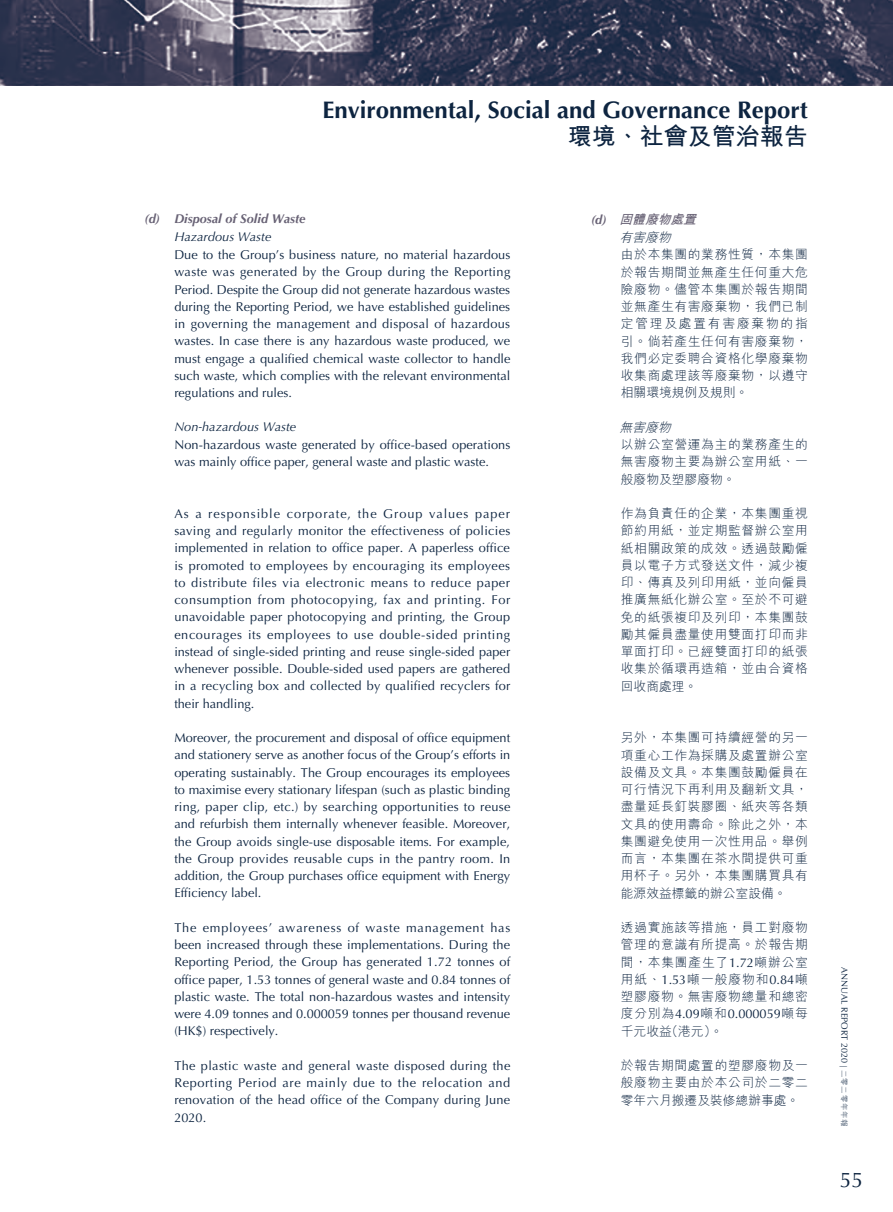
<style>
.page{position:relative;width:893px;height:1212px;background:#fff}
.page>*{position:absolute;margin:0;border:0;box-sizing:border-box;transform-origin:0 0}
.t1{font:700 24px "Optima LT Std";color:#0d2440}
.t2{font:700 24px "M Hei HK";color:#0d2440}
.t3{font:21px "Optima LT Std";color:#0d2440}
.t4{font:12.75px/17.2px "Optima LT Std";color:#0d2440;text-align:justify}
.t5{font:300 12.75px/17.2px "M Hei HK";letter-spacing:.05em;color:#0d2440;text-align:justify}
.t6{font:italic 12.75px "Optima LT Std";color:#0d2440}
.t7{font:italic 700 12.75px "Optima LT Std";color:#686275}
.t8{font:italic 700 12.75px/18px "M Hei HK";color:#686275;text-align:center}
.t9{font:italic 300 12.75px "M Hei HK";color:#0d2440}
.t10{font:9px "Optima LT Std";color:#0d2440}
.s1{font-family:"Optima LT Std"}
.s2{font-weight:300;color:#0d2440}
.s3{font-family:"Optima LT Std";font-weight:400}
.s4{font-family:"M Hei HK";font-weight:300}
.s5{font-size:7.5px}
.s6{font-family:"M Hei HK";font-weight:300;font-size:7.5px}
</style>
<div class="page">
<img style="left:0;top:0;width:893px;height:86px">
<h1 class="t1" style="left:322px;top:96px;width:487px">Environmental, Social and Governance Report</h1>
<h1 class="t2" style="left:568px;top:118px;width:241px">環境、社會及管治報告</h1>
<p class="t7" style="left:145px;top:211px;width:163px">(d) Disposal of Solid Waste</p>
<p class="t6" style="left:174px;top:229px;width:99px">Hazardous Waste</p>
<p class="t4" style="left:174px;top:246px;width:338px">Due to the Group’s business nature, no material hazardous waste was generated by the Group during the Reporting Period. Despite the Group did not generate hazardous wastes during the Reporting Period, we have established guidelines in governing the management and disposal of hazardous wastes. In case there is any hazardous waste produced, we must engage a qualified chemical waste collector to handle such waste, which complies with the relevant environmental regulations and rules.</p>
<p class="t6" style="left:174px;top:419px;width:123px">Non-hazardous Waste</p>
<p class="t4" style="left:174px;top:436px;width:338px">Non-hazardous waste generated by office-based operations was mainly office paper, general waste and plastic waste.</p>
<p class="t4" style="left:174px;top:505px;width:338px">As a responsible corporate, the Group values paper saving and regularly monitor the effectiveness of policies implemented in relation to office paper. A paperless office is promoted to employees by encouraging its employees to distribute files via electronic means to reduce paper consumption from photocopying, fax and printing. For unavoidable paper photocopying and printing, the Group encourages its employees to use double-sided printing instead of single-sided printing and reuse single-sided paper whenever possible. Double-sided used papers are gathered in a recycling box and collected by qualified recyclers for their handling.</p>
<p class="t4" style="left:174px;top:729px;width:338px">Moreover, the procurement and disposal of office equipment and stationery serve as another focus of the Group’s efforts in operating sustainably. The Group encourages its employees to maximise every stationary lifespan (such as plastic binding ring, paper clip, etc.) by searching opportunities to reuse and refurbish them internally whenever feasible. Moreover, the Group avoids single-use disposable items. For example, the Group provides reusable cups in the pantry room. In addition, the Group purchases office equipment with Energy Efficiency label.</p>
<p class="t4" style="left:174px;top:919px;width:337px">The employees’ awareness of waste management has been increased through these implementations. During the Reporting Period, the Group has generated 1.72 tonnes of office paper, 1.53 tonnes of general waste and 0.84 tonnes of plastic waste. The total non-hazardous wastes and intensity were 4.09 tonnes and 0.000059 tonnes per thousand revenue (HK$) respectively.</p>
<p class="t4" style="left:174px;top:1057px;width:338px">The plastic waste and general waste disposed during the Reporting Period are mainly due to the relocation and renovation of the head office of the Company during June 2020.</p>
<p class="t8" style="left:591px;top:209px;width:111px"><span class="s1">( d)</span> 固體廢物處置<span class="s2">有害廢物</span></p>
<p class="t5" style="left:621px;top:246px;width:189px">由於本集團的業務性質，本集團於報告期間並無產生任何重大危險廢物。儘管本集團於報告期間並無產生有害廢棄物，我們已制定管理及處置有害廢棄物的指引。倘若產生任何有害廢棄物，我們必定委聘合資格化學廢棄物收集商處理該等廢棄物，以遵守相關環境規例及規則。</p>
<p class="t9" style="left:619px;top:421px;width:56px">無害廢物</p>
<p class="t5" style="left:621px;top:435px;width:189px">以辦公室營運為主的業務產生的無害廢物主要為辦公室用紙、一般廢物及塑膠廢物。</p>
<p class="t5" style="left:621px;top:504px;width:189px">作為負責任的企業，本集團重視節約用紙，並定期監督辦公室用紙相關政策的成效。透過鼓勵僱員以電子方式發送文件，減少複印、傳真及列印用紙，並向僱員推廣無紙化辦公室。至於不可避免的紙張複印及列印，本集團鼓勵其僱員盡量使用雙面打印而非單面打印。已經雙面打印的紙張收集於循環再造箱，並由合資格回收商處理。</p>
<p class="t5" style="left:621px;top:729px;width:189px">另外，本集團可持續經營的另一項重心工作為採購及處置辦公室設備及文具。本集團鼓勵僱員在可行情況下再利用及翻新文具，盡量延長釘裝膠圈、紙夾等各類文具的使用壽命。除此之外，本集團避免使用一次性用品。舉例而言，本集團在茶水間提供可重用杯子。另外，本集團購買具有能源效益標籤的辦公室設備。</p>
<p class="t5" style="left:621px;top:919px;width:189px">透過實施該等措施，員工對廢物管理的意識有所提高。於報告期間，本集團產生了<span class="s3">1.72</span>噸辦公室用紙、<span class="s3">1.53</span>噸一般廢物和<span class="s3">0.84</span>噸塑膠廢物。無害廢物總量和總密</p>
<p class="t4" style="left:621px;top:1006px;width:189px"><span class="s4">度分別為</span>4.09<span class="s4">噸和</span>0.000059<span class="s4">噸每</span></p>
<p class="t5" style="left:621px;top:1022px;width:103px">千元收益（港元）。</p>
<p class="t5" style="left:621px;top:1056px;width:189px;line-height:17.7px">於報告期間處置的塑膠廢物及一般廢物主要由於本公司於二零二零年六月搬遷及裝修總辦事處。</p>
<p class="t10" style="left:850px;top:967px;width:161px;rotate:90deg">ANNUAL REPORT 2020 <span class="s5">|</span> <span class="s6">二零二零年年報</span></p>
<h2 class="t3" style="left:840px;top:1167px;width:25px">55</h2>
</div>
